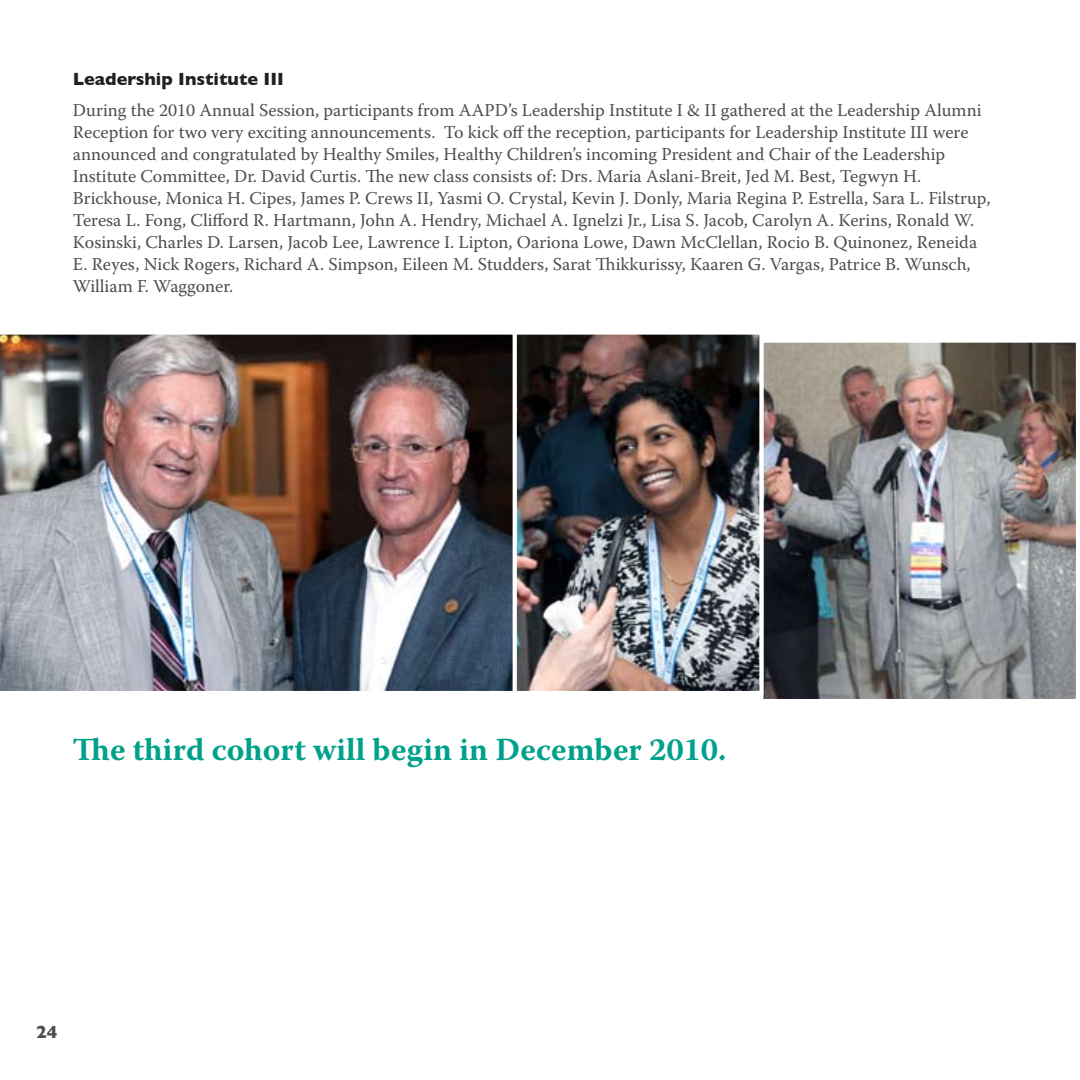
<style>
.page{position:relative;width:1080px;height:1080px;background:#fff}
.page>*{position:absolute;margin:0;border:0;box-sizing:border-box;transform-origin:0 0}
.t1{font:700 32px "Warnock Pro";color:#00a18b}
.t2{font:18px/22px "Warnock Pro";color:#4d4d4f}
.t3{font:700 18px "Gill Sans";color:#231f20}
.t4{font:700 18px "Gill Sans";color:#4d4d4f}
</style>
<div class="page">
<img style="left:518px;top:336px;width:240px;height:354px">
<img style="left:0;top:334px;width:513px;height:357px">
<img style="left:764px;top:344px;width:311px;height:354px">
<div style="left:759px;top:339px;width:321px;height:364px;border:4px solid #fff"></div>
<div style="left:513px;top:331px;width:250px;height:364px;border:4px solid #fff"></div>
<p class="t3" style="left:73px;top:68px;width:213px">Leadership Institute III</p>
<p class="t2" style="left:73px;top:98px;width:919px">During the 2010 Annual Session, participants from AAPD’s Leadership Institute I &amp; II gathered at the Leadership Alumni Reception for two very exciting announcements. To kick off the reception, participants for Leadership Institute III were announced and congratulated by Healthy Smiles, Healthy Children’s incoming President and Chair of the Leadership Institute Committee, Dr. David Curtis. The new class consists of: Drs. Maria Aslani-Breit, Jed M. Best, Tegwyn H.<br>Brickhouse, Monica H. Cipes, James P. Crews II, Yasmi O. Crystal, Kevin J. Donly, Maria Regina P. Estrella, Sara L . Filstrup, Teresa L. Fong, Clifford R. Hartmann, John A. Hendry, Michael A. Ignelzi Jr., Lisa S. Jacob, Carolyn A. Kerins, Ronald W.<br>Kosinski, Charles D. Larsen, Jacob Lee, Lawrence I. Lipton, Oariona Lowe, Dawn McClellan, Rocio B. Quinonez, Reneida E. Reyes, Nick Rogers, Richard A. Simpson, Eileen M. Studders, Sarat Thikkurissy, Kaaren G. Vargas, Patrice B. Wunsch, William F. Waggoner.</p>
<h1 class="t1" style="left:73px;top:730px;width:655px">The third cohort will begin in December 2010.</h1>
<p class="t4" style="left:36px;top:1021px;width:23px">24</p>
</div>
